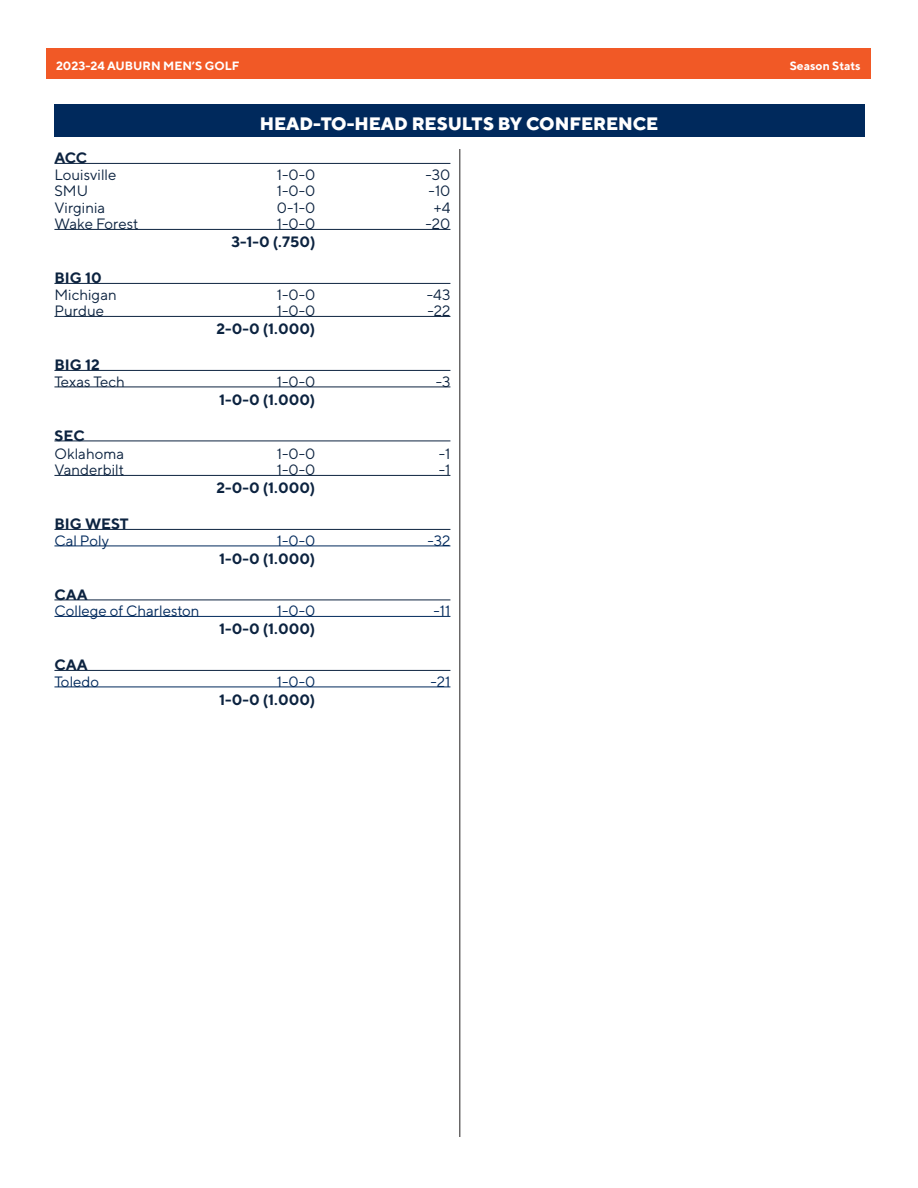
<style>
.page{position:relative;width:918px;height:1188px;background:#fff}
.page>*{position:absolute;margin:0;border:0;box-sizing:border-box;transform-origin:0 0}
.t1{font:800 18px "TT Norms";color:#fff}
.t2{font:15px "TT Norms";color:#0c2340}
.t3{font:700 15px "TT Norms";color:#0c2340}
.t4{font:15px "TT Norms";color:#00295c}
.t5{font:700 12px "TT Norms";color:#fff}
</style>
<div class="page">
<div style="left:47px;top:49px;width:824px;height:30px;background:#f15926"></div>
<div style="left:54px;top:105px;width:810px;height:32px;background:#00295c"></div>
<hr style="left:54px;top:163px;width:396px;height:1px;background:#0c2340">
<hr style="left:54px;top:229px;width:396px;height:1px;background:#0c2340">
<hr style="left:54px;top:283px;width:396px;height:1px;background:#0c2340">
<hr style="left:54px;top:316px;width:396px;height:1px;background:#0c2340">
<hr style="left:54px;top:370px;width:396px;height:1px;background:#0c2340">
<hr style="left:54px;top:387px;width:396px;height:1px;background:#0c2340">
<hr style="left:54px;top:441px;width:396px;height:1px;background:#0c2340">
<hr style="left:54px;top:475px;width:396px;height:1px;background:#0c2340">
<hr style="left:54px;top:529px;width:396px;height:1px;background:#0c2340">
<hr style="left:54px;top:546px;width:396px;height:1px;background:#00295c">
<hr style="left:54px;top:600px;width:396px;height:1px;background:#0c2340">
<hr style="left:54px;top:616px;width:396px;height:1px;background:#00295c">
<hr style="left:54px;top:670px;width:396px;height:1px;background:#0c2340">
<hr style="left:54px;top:687px;width:396px;height:1px;background:#00295c">
<hr style="left:459px;top:149px;width:1px;height:988px;background:#231f20">
<p class="t5" style="left:56px;top:58px;width:185px">2023-24 AUBURN MEN’S GOLF</p>
<p class="t5" style="left:790px;top:58px;width:72px">Season Stats</p>
<p class="t1" style="left:260px;top:112px;width:400px">HEAD-TO-HEAD RESULTS BY CONFERENCE</p>
<p class="t3" style="left:54px;top:149px;width:34px">ACC</p>
<p class="t2" style="left:54px;top:165px;width:64px">Louisville</p>
<p class="t2" style="left:277px;top:165px;width:40px">1-0-0</p>
<p class="t2" style="left:425px;top:165px;width:26px">-30</p>
<p class="t2" style="left:54px;top:182px;width:35px">SMU</p>
<p class="t2" style="left:277px;top:182px;width:40px">1-0-0</p>
<p class="t2" style="left:429px;top:182px;width:23px">-10</p>
<p class="t2" style="left:54px;top:198px;width:52px">Virginia</p>
<p class="t2" style="left:277px;top:198px;width:40px">0-1-0</p>
<p class="t2" style="left:434px;top:198px;width:18px">+4</p>
<p class="t2" style="left:54px;top:215px;width:86px">Wake Forest</p>
<p class="t2" style="left:277px;top:215px;width:40px">1-0-0</p>
<p class="t2" style="left:426px;top:215px;width:26px">-20</p>
<p class="t3" style="left:232px;top:233px;width:85px">3-1-0 (.750)</p>
<p class="t3" style="left:54px;top:269px;width:49px">BIG 10</p>
<p class="t2" style="left:54px;top:285px;width:64px">Michigan</p>
<p class="t2" style="left:277px;top:285px;width:40px">1-0-0</p>
<p class="t2" style="left:427px;top:285px;width:25px">-43</p>
<p class="t2" style="left:54px;top:302px;width:51px">Purdue</p>
<p class="t2" style="left:277px;top:302px;width:40px">1-0-0</p>
<p class="t2" style="left:428px;top:302px;width:24px">-22</p>
<p class="t3" style="left:217px;top:320px;width:100px">2-0-0 (1.000)</p>
<p class="t3" style="left:54px;top:356px;width:47px">BIG 12</p>
<p class="t2" style="left:54px;top:372px;width:72px">Texas Tech</p>
<p class="t2" style="left:277px;top:372px;width:40px">1-0-0</p>
<p class="t2" style="left:436px;top:372px;width:16px">-3</p>
<p class="t3" style="left:219px;top:390px;width:98px">1-0-0 (1.000)</p>
<p class="t3" style="left:54px;top:426px;width:32px">SEC</p>
<p class="t2" style="left:54px;top:444px;width:71px">Oklahoma</p>
<p class="t2" style="left:277px;top:444px;width:40px">1-0-0</p>
<p class="t2" style="left:439px;top:444px;width:13px">-1</p>
<p class="t2" style="left:54px;top:461px;width:71px">Vanderbilt</p>
<p class="t2" style="left:277px;top:461px;width:40px">1-0-0</p>
<p class="t2" style="left:439px;top:461px;width:13px">-1</p>
<p class="t3" style="left:217px;top:479px;width:100px">2-0-0 (1.000)</p>
<p class="t3" style="left:54px;top:515px;width:76px">BIG WEST</p>
<p class="t4" style="left:54px;top:531px;width:56px">Cal Poly</p>
<p class="t4" style="left:277px;top:531px;width:40px">1-0-0</p>
<p class="t4" style="left:427px;top:531px;width:25px">-32</p>
<p class="t3" style="left:219px;top:549px;width:98px">1-0-0 (1.000)</p>
<p class="t3" style="left:54px;top:585px;width:35px">CAA</p>
<p class="t4" style="left:54px;top:602px;width:147px">College of Charleston</p>
<p class="t4" style="left:277px;top:602px;width:40px">1-0-0</p>
<p class="t4" style="left:434px;top:602px;width:18px">-11</p>
<p class="t3" style="left:219px;top:620px;width:98px">1-0-0 (1.000)</p>
<p class="t3" style="left:54px;top:656px;width:35px">CAA</p>
<p class="t4" style="left:54px;top:672px;width:46px">Toledo</p>
<p class="t4" style="left:277px;top:672px;width:40px">1-0-0</p>
<p class="t4" style="left:431px;top:672px;width:21px">-21</p>
<p class="t3" style="left:219px;top:690px;width:98px">1-0-0 (1.000)</p>
</div>
